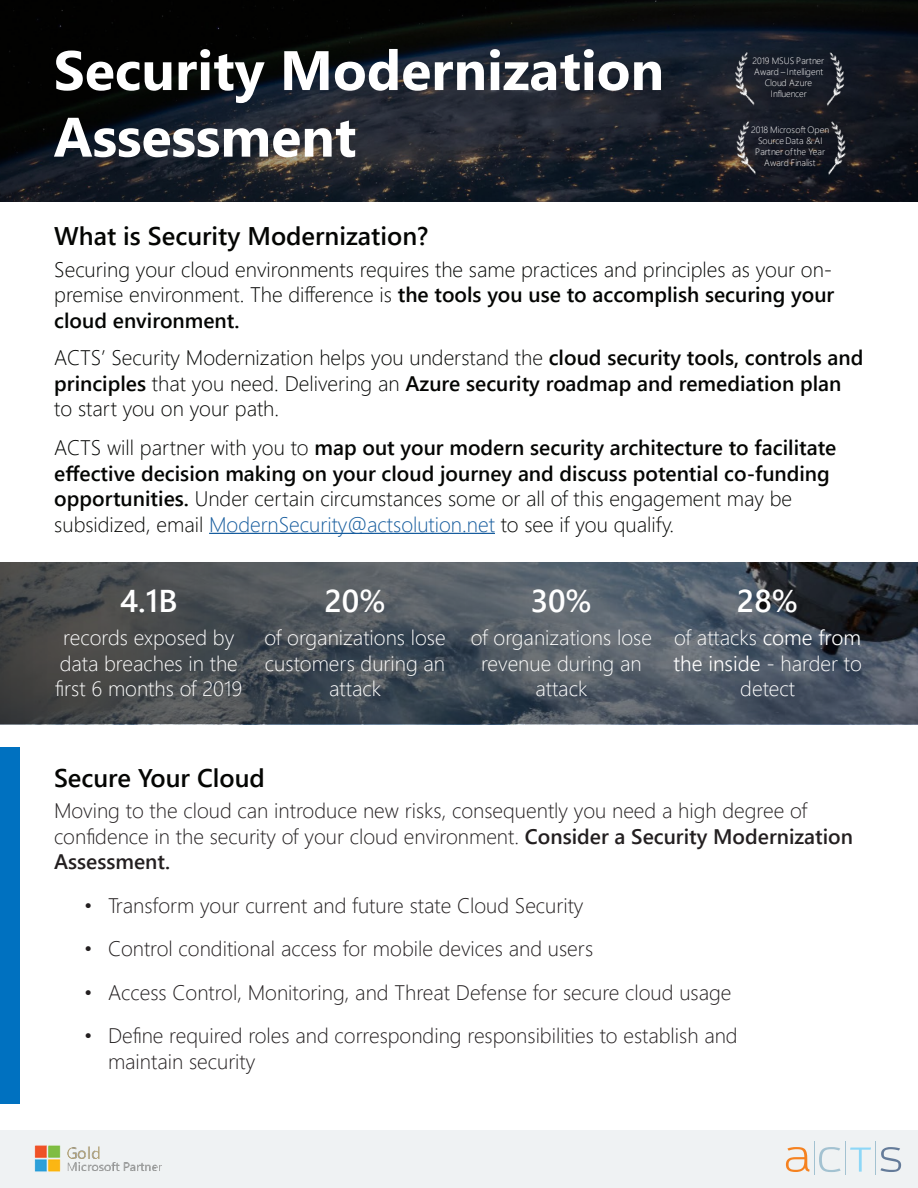
<style>
.page{position:relative;width:918px;height:1188px;background:#fff}
.page>*{position:absolute;margin:0;border:0;box-sizing:border-box;transform-origin:0 0}
.t1{font:700 55.5px "Segoe UI";color:#fff}
.t2{font:600 31.5px "Segoe UI";color:#fff}
.t3{font:600 25.5px "Segoe UI";color:#040503}
.t4{font:300 21px/25.5px "Segoe UI";color:#231f20}
.t5{font:300 21px/25.5px "Segoe UI";color:#040503;text-align:justify}
.t6{font:600 21px/25.5px "Segoe UI";color:#040503}
.t7{font:300 21px/25.5px "Segoe UI";color:#fff;text-align:center}
.t8{font:300 9.3px/10.8px "Segoe UI";letter-spacing:-.005em;color:#fff;text-align:center}
.s1{font-weight:600}
.s2{font-weight:300}
.s3{font-weight:300;color:#175d9e}
.s4{font-style:inherit}
</style>
<div class="page">
<svg style="left:0;top:562px;width:918px;height:162px;background:#495158"></svg>
<svg style="left:0;top:0;width:918px;height:202px;background:#13171e"></svg>
<hr style="left:209px;top:533px;width:286px;height:1px;background:#175d9e">
<div style="left:0;top:1130px;width:918px;height:58px;background:#eff2f3"></div>
<img style="left:34px;top:1145px;width:128px;height:27px">
<svg style="left:786px;top:1147px;width:24px;height:25px"></svg>
<svg style="left:819px;top:1147px;width:22px;height:25px"></svg>
<svg style="left:850px;top:1148px;width:21px;height:24px"></svg>
<svg style="left:880px;top:1147px;width:21px;height:25px"></svg>
<hr style="left:814px;top:1142px;width:1px;height:33px;background:#a3c2d1">
<hr style="left:845px;top:1142px;width:1px;height:33px;background:#a3c2d1">
<hr style="left:875px;top:1142px;width:1px;height:33px;background:#a3c2d1">
<img style="left:797px;top:43px;width:64px;height:66px">
<img style="left:716px;top:44px;width:65px;height:64px">
<img style="left:799px;top:112px;width:64px;height:66px">
<img style="left:718px;top:113px;width:64px;height:64px">
<div style="left:0;top:747px;width:19px;height:357px;background:#0071c0"></div>
<p class="t1" style="left:54px;top:18px;width:612px">Security Modernization</p>
<p class="t1" style="left:54px;top:85px;width:304px">Assessment</p>
<p class="t8" style="left:753px;top:55px;width:73px">2019 MSUS Partner<br>Award – Intelligent<br>Cloud Azure<br>Influencer</p>
<p class="t8" style="left:751px;top:124px;width:80px">2018 Microsoft Open<br>Source Data &amp; AI<br>Partner of the Year<br>Award Finalist</p>
<p class="t3" style="left:54px;top:212px;width:376px">What is Security Modernization?</p>
<p class="t5" style="left:54px;top:254px;width:782px">Securing your cloud environments requires the same practices and principles as your on&shy;premise environment. The difference is <span class="s1">the tools you use to accomplish securing your cloud environment.</span></p>
<p class="t5" style="left:54px;top:343px;width:811px;text-align:left">ACTS’ Security Modernization helps you understand the <span class="s1">cloud security tools, controls and principles</span> that you need. Delivering an <span class="s1">Azure security roadmap and remediation plan </span>to start you on your path.</p>
<p class="t6" style="left:54px;top:433px;width:784px"><span class="s2">ACTS will partner with you to</span> map out your modern security architecture to facilitate effective decision making on your cloud journey and discuss potential co-funding opportunities. <span class="s2">Under certain circumstances some or all of this engagement may be subsidized, email</span> <span class="s3">ModernSecurity@actsolution.net</span> <span class="s2">to see if you qualify.</span></p>
<p class="t2" style="left:120px;top:572px;width:59px">4.1B</p>
<p class="t7" style="left:55px;top:623px;width:189px">records exposed by data breaches in the first 6 months of 2019</p>
<p class="t2" style="left:324px;top:572px;width:63px">20%</p>
<p class="t7" style="left:265px;top:623px;width:183px">of organizations lose customers during an attack</p>
<p class="t2" style="left:531px;top:572px;width:63px">30%</p>
<p class="t7" style="left:471px;top:623px;width:183px">of organizations lose revenue during an attack</p>
<p class="t2" style="left:737px;top:572px;width:63px">28%</p>
<p class="t7" style="left:674px;top:623px;width:190px">of attacks <span class="s4">come from the inside</span> - harder to detect</p>
<p class="t3" style="left:54px;top:753px;width:213px">Secure Your Cloud</p>
<p class="t4" style="left:54px;top:796px;width:801px">Moving to the cloud can introduce new risks, consequently you need a high degree of confidence in the security of your cloud environment. <span class="s1">Consider a Security Modernization<br>Assessment.</span></p>
<p class="t4" style="left:84px;top:890px;width:501px">• Transform your current and future state Cloud Security</p>
<p class="t4" style="left:84px;top:934px;width:511px">• Control conditional access for mobile devices and users</p>
<p class="t4" style="left:84px;top:977px;width:649px">• Access Control, Monitoring, and Threat Defense for secure cloud usage</p>
<p class="t4" style="left:108px;top:1021px;width:631px;text-indent:-24px">• Define required roles and corresponding responsibilities to establish and maintain security</p>
</div>
